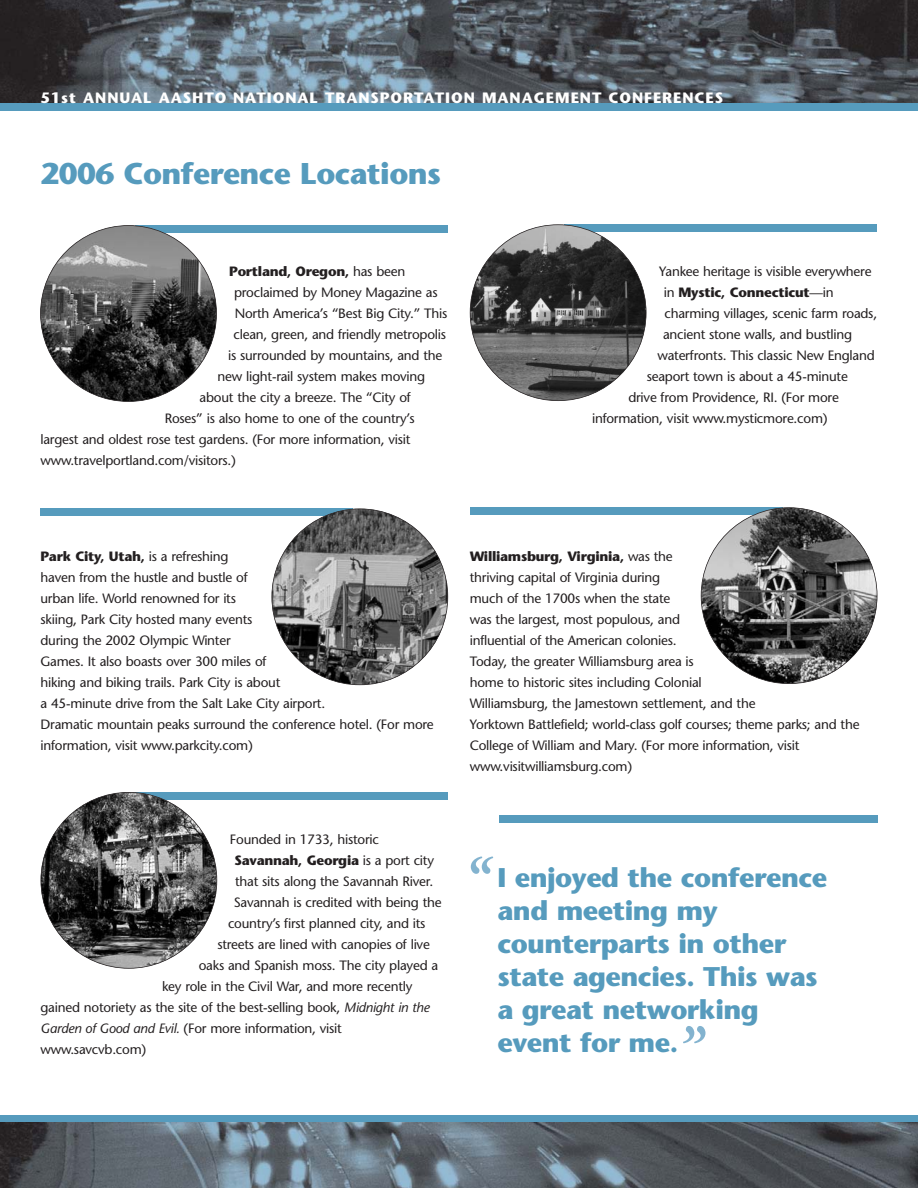
<style>
.page{position:relative;width:918px;height:1188px;background:#fff}
.page>*{position:absolute;margin:0;border:0;box-sizing:border-box;transform-origin:0 0}
.t1{font:italic 600 72px "Adobe Caslon";color:#83b3cf}
.t2{font:700 30px "Stone Sans";letter-spacing:-.02em;color:#569bbd}
.t3{font:700 27px/33px "Stone Sans";letter-spacing:-.02em;color:#569bbd}
.t4{font:700 15px "Stone Sans";letter-spacing:.065em;color:#fff}
.t5{font:13.5px/21px "Stone Sans";letter-spacing:-.015em;color:#231f20}
.t6{font:700 13.5px "Stone Sans";letter-spacing:-.02em;color:#231f20}
.s1{font-weight:400}
.s2{font-weight:700}
.s3{font-style:italic}
</style>
<div class="page">
<div style="left:0;top:34px;width:918px;height:76px;background:#569bbd"></div>
<img style="left:0;top:0;width:918px;height:103px">
<div style="left:0;top:1115px;width:918px;height:46px;background:#569bbd"></div>
<img style="left:0;top:1122px;width:918px;height:66px">
<div style="left:136px;top:225px;width:312px;height:7px;background:#569bbd"></div>
<div style="left:40px;top:509px;width:313px;height:7px;background:#569bbd"></div>
<div style="left:136px;top:793px;width:312px;height:7px;background:#569bbd"></div>
<div style="left:565px;top:225px;width:312px;height:7px;background:#569bbd"></div>
<div style="left:470px;top:507px;width:313px;height:8px;background:#569bbd"></div>
<div style="left:499px;top:815px;width:379px;height:8px;background:#569bbd"></div>
<img style="left:41px;top:226px;width:175px;height:175px;border-radius:50%">
<img style="left:272px;top:509px;width:176px;height:176px;border-radius:50%">
<img style="left:470px;top:225px;width:176px;height:176px;border-radius:50%">
<img style="left:701px;top:508px;width:176px;height:176px;border-radius:50%">
<img style="left:41px;top:793px;width:176px;height:175px;border-radius:50%">
<p class="t4" style="left:40px;top:92px;width:684px">51st ANNUAL AASHTO NATIONAL TRANSPORTATION MANAGEMENT CONFERENCES</p>
<h2 class="t2" style="left:40px;top:162px;width:402px">2006 Conference Locations</h2>
<p class="t6" style="left:229px;top:266px;width:178px">Portland, Oregon, <span class="s1">has been</span></p>
<p class="t5" style="left:234px;top:283px;width:205px">proclaimed by Money Magazine as</p>
<p class="t5" style="left:235px;top:304px;width:214px">North America’s “Best Big City.” This</p>
<p class="t5" style="left:234px;top:325px;width:214px">clean, green, and friendly metropolis</p>
<p class="t5" style="left:228px;top:346px;width:216px">is surrounded by mountains, and the</p>
<p class="t5" style="left:218px;top:367px;width:209px">new light-rail system makes moving</p>
<p class="t5" style="left:200px;top:388px;width:213px">about the city a breeze. The “City of</p>
<p class="t5" style="left:165px;top:409px;width:251px">Roses” is also home to one of the country’s</p>
<p class="t5" style="left:41px;top:430px;width:372px">largest and oldest rose test gardens. (For more information, visit</p>
<p class="t5" style="left:41px;top:451px;width:197px">www.travelportland.com/visitors.)</p>
<p class="t5" style="left:659px;top:263px;width:214px">Yankee heritage is visible everywhere</p>
<p class="t6" style="left:664px;top:287px;width:171px"><span class="s1">in</span> Mystic, Connecticut<span class="s1">—in</span></p>
<p class="t5" style="left:664px;top:305px;width:214px">charming villages, scenic farm roads,</p>
<p class="t5" style="left:663px;top:326px;width:191px">ancient stone walls, and bustling</p>
<p class="t5" style="left:657px;top:347px;width:219px">waterfronts. This classic New England</p>
<p class="t5" style="left:647px;top:368px;width:203px">seaport town is about a 45-minute</p>
<p class="t5" style="left:628px;top:389px;width:212px">drive from Providence, RI. (For more</p>
<p class="t5" style="left:592px;top:410px;width:237px">information, visit www.mysticmore.com)</p>
<p class="t5" style="left:41px;top:547px;width:395px"><span class="s2">Park City, Utah,</span> is a refreshing<br>haven from the hustle and bustle of<br>urban life. World renowned for its<br>skiing, Park City hosted many events<br>during the 2002 Olympic Winter<br>Games. It also boasts over 300 miles of<br>hiking and biking trails. Park City is about<br>a 45-minute drive from the Salt Lake City airport.<br>Dramatic mountain peaks surround the conference hotel. (For more information, visit www.parkcity.com)</p>
<p class="t5" style="left:230px;top:830px;width:151px">Founded in 1733, historic</p>
<p class="t6" style="left:234px;top:855px;width:201px">Savannah, Georgia <span class="s1">is a port city</span></p>
<p class="t5" style="left:235px;top:872px;width:200px">that sits along the Savannah River.</p>
<p class="t5" style="left:234px;top:893px;width:209px">Savannah is credited with being the</p>
<p class="t5" style="left:228px;top:914px;width:199px">country’s first planned city, and its</p>
<p class="t5" style="left:217px;top:935px;width:214px">streets are lined with canopies of live</p>
<p class="t5" style="left:199px;top:956px;width:241px">oaks and Spanish moss. The city played a</p>
<p class="t5" style="left:162px;top:977px;width:252px">key role in the Civil War, and more recently</p>
<p class="t5" style="left:41px;top:998px;width:391px">gained notoriety as the site of the best-selling book, <span class="s3">Midnight in the</span></p>
<p class="t5" style="left:41px;top:1019px;width:303px"><span class="s3">Garden of Good and Evil.</span> (For more information, visit</p>
<p class="t5" style="left:41px;top:1040px;width:107px">www.savcvb.com)</p>
<p class="t5" style="left:470px;top:547px;width:391px"><span class="s2">Williamsburg, Virginia,</span> was the<br>thriving capital of Virginia during<br>much of the 1700s when the state<br>was the largest, most populous, and<br>influential of the American colonies.<br>Today, the greater Williamsburg area is<br>home to historic sites including Colonial<br>Williamsburg, the Jamestown settlement, and the<br>Yorktown Battlefield; world-class golf courses; theme parks; and the College of William and Mary. (For more information, visit www.visitwilliamsburg.com)</p>
<h1 class="t1" style="left:462px;top:853px;width:25px">“</h1>
<h3 class="t3" style="left:498px;top:864px;width:331px">I enjoyed the conference and meeting my counterparts in other state agencies. This was a great networking event for me.</h3>
<h1 class="t1" style="left:676px;top:1022px;width:25px">”</h1>
</div>
